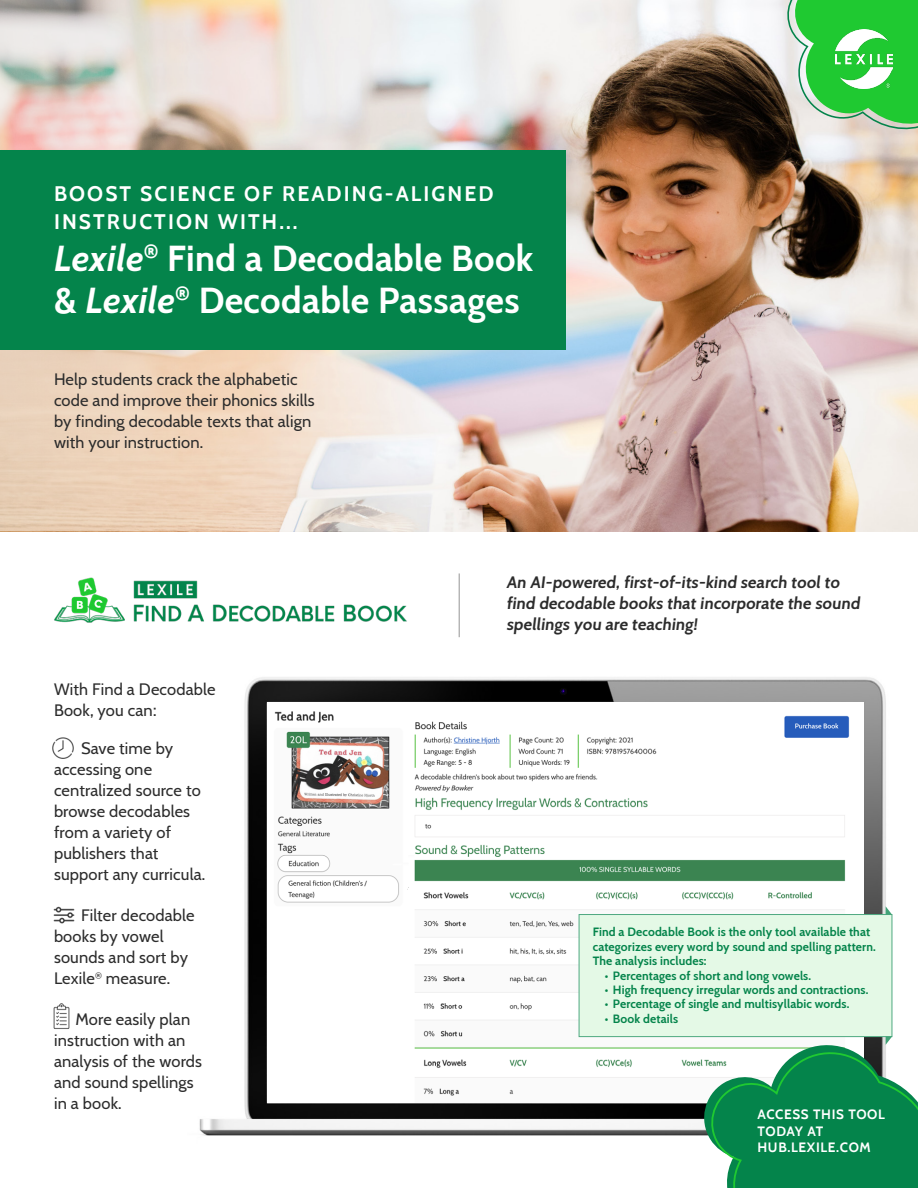
<style>
.page{position:relative;width:918px;height:1188px;background:#fff}
.page>*{position:absolute;margin:0;border:0;box-sizing:border-box;transform-origin:0 0}
.t1{font:700 36px/42px "Cabin";letter-spacing:.01em;color:#fff}
.t2{font:700 21px/28.5px "Cabin";letter-spacing:.1em;color:#fff}
.t3{font:16.5px/21px "Cabin";letter-spacing:.01em;color:#2c2c2c}
.t4{font:700 16.5px/21px "Cabin";color:#2c2c2c}
.t5{font:700 13.5px/16.5px "Cabin";letter-spacing:.05em;color:#fff}
.t6{font:700 12px/14.4px "Cabin";letter-spacing:.01em;color:#04844b}
.s1{font-style:italic}
</style>
<div class="page">
<img style="left:459px;top:0;width:459px;height:531px">
<svg style="left:784px;top:0;width:134px;height:133px;background:#5ccc66"></svg>
<img style="left:836px;top:29px;width:56px;height:60px">
<svg style="left:0;top:0;width:459px;height:531px;background:#e8dace"></svg>
<img style="left:199px;top:677px;width:694px;height:459px">
<img style="left:267px;top:702px;width:597px;height:401px">
<img style="left:54px;top:577px;width:353px;height:46px">
<img style="left:53px;top:906px;width:22px;height:18px">
<img style="left:53px;top:1003px;width:17px;height:26px">
<img style="left:52px;top:737px;width:22px;height:22px">
<div style="left:579px;top:915px;width:313px;height:122px;background:#e4f9e6"></div>
<div style="left:579px;top:914px;width:313px;height:123px;border:1px solid #4fa981"></div>
<div style="left:0;top:150px;width:566px;height:200px;background:#04844b"></div>
<hr style="left:459px;top:573px;width:1px;height:64px;background:#959595">
<svg style="left:886px;top:906px;width:6px;height:9px"></svg>
<svg style="left:698px;top:1036px;width:220px;height:152px"></svg>
<p class="t2" style="left:54px;top:178px;width:441px">BOOST SCIENCE OF READING-ALIGNED<br>INSTRUCTION WITH...</p>
<h1 class="t1" style="left:54px;top:235px;width:481px"><span class="s1">Lexile</span><sup>®</sup> Find a Decodable Book &amp; <span class="s1">Lexile</span><sup>®</sup> Decodable Passages</h1>
<p class="t3" style="left:54px;top:367px;width:262px">Help students crack the alphabetic code and improve their phonics skills by finding decodable texts that align with your instruction.</p>
<p class="t3" style="left:54px;top:678px;width:163px">With Find a Decodable<br>Book, you can:</p>
<p class="t3" style="left:54px;top:736px;width:153px;text-indent:27px">Save time by accessing one centralized source to browse decodables from a variety of publishers that support any curricula.</p>
<p class="t3" style="left:54px;top:904px;width:142px;text-indent:27px">Filter decodable books by vowel sounds and sort by<br>Lexile<sup>®</sup> measure.</p>
<p class="t3" style="left:54px;top:1008px;width:150px;text-indent:22px">More easily plan instruction with an analysis of the words and sound spellings in a book.</p>
<p class="t4" style="left:506px;top:571px;width:358px">An AI-powered, first-of-its-kind search tool to find decodable books that incorporate the sound spellings you are teaching!</p>
<p class="t6" style="left:593px;top:924px;width:285px">Find a Decodable Book is the only tool available that categorizes every word by sound and spelling pattern.<br>The analysis includes:</p>
<p class="t6" style="left:605px;top:967px;width:208px">• Percentages of short and long vowels.</p>
<p class="t6" style="left:605px;top:982px;width:265px">• High frequency irregular words and contractions.</p>
<p class="t6" style="left:605px;top:996px;width:246px">• Percentage of single and multisyllabic words.</p>
<p class="t6" style="left:605px;top:1011px;width:75px">• Book details</p>
<p class="t5" style="left:757px;top:1105px;width:129px">ACCESS THIS TOOL<br>TODAY AT<br>HUB.LEXILE.COM</p>
</div>
